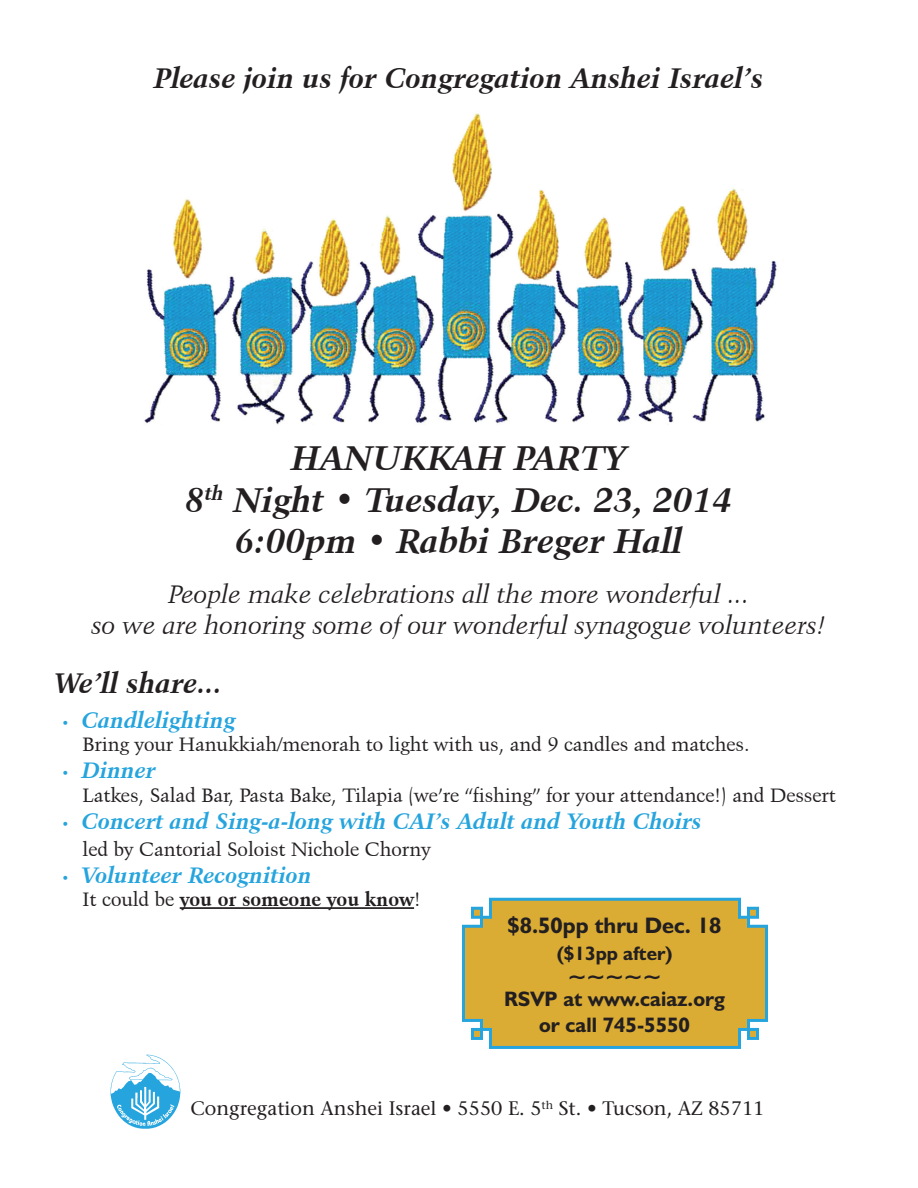
<style>
.page{position:relative;width:918px;height:1188px;background:#fff}
.page>*{position:absolute;margin:0;border:0;box-sizing:border-box;transform-origin:0 0}
.ARTICLES{font:italic 700 34.5px/41.4px "Kuenstler 480 BT";color:#231f20;text-align:center}
.ARTICLES-2{font:italic 700 28.5px "Kuenstler 480 BT";color:#231f20}
.ARTICLES-3{font:italic 25.5px "Kuenstler 480 BT";color:#231f20}
.ARTICLES-4{font:italic 700 22.5px "Kuenstler 480 BT";color:#25a4dd}
.t1{font:700 22.5px "Humanist 521 BT";color:#231f20}
.FUND_TITLES{font:700 21px "Humanist 521 BT";color:#231f20}
.ARTICLES-5{font:19.5px "Kuenstler 480 BT";color:#231f20}
.t2{font:19.5px "Stone Serif";color:#231f20}
.ARTICLES-6{font:700 19.5px "Kuenstler 480 BT";color:#231f20}
.t3{font:700 19.5px "Humanist 521 BT";color:#231f20}
.s1{font-size:13.5px}
.s2{font-weight:400}
</style>
<div class="page">
<img style="left:110px;top:1054px;width:71px;height:75px">
<img style="left:144px;top:113px;width:640px;height:312px">
<hr style="left:180px;top:907px;width:234px;height:2px;background:#231f20">
<svg style="left:462px;top:897px;width:306px;height:152px;background:#d0af49"></svg>
<p class="ARTICLES-2" style="left:154px;top:60px;width:611px">Please join us for Congregation Anshei Israel’s</p>
<p class="ARTICLES" style="left:185px;top:437px;width:549px">HANUKKAH PARTY<br>8<sup>th</sup> Night • Tuesday, Dec. 23, 2014<br>6:00pm • Rabbi Breger Hall</p>
<p class="ARTICLES-3" style="left:169px;top:579px;width:582px">People make celebrations all the more wonderful ...</p>
<p class="ARTICLES-3" style="left:92px;top:609px;width:736px">so we are honoring some of our wonderful synagogue volunteers!</p>
<p class="ARTICLES-2" style="left:54px;top:666px;width:170px">We’ll share...</p>
<p class="ARTICLES-4" style="left:62px;top:706px;width:176px"><span class="s1">•</span> Candlelighting</p>
<p class="ARTICLES-5" style="left:83px;top:733px;width:669px">Bring your Hanukkiah/menorah to light with us, and 9 candles and matches.</p>
<p class="ARTICLES-4" style="left:62px;top:757px;width:96px"><span class="s1">•</span> Dinner</p>
<p class="ARTICLES-5" style="left:83px;top:783px;width:755px">Latkes, Salad Bar, Pasta Bake, Tilapia (we’re “fishing” for your attendance!) and Dessert</p>
<p class="ARTICLES-4" style="left:62px;top:807px;width:642px"><span class="s1">•</span> Concert and Sing-a-long with CAI’s Adult and Youth Choirs</p>
<p class="ARTICLES-5" style="left:83px;top:837px;width:350px">led by Cantorial Soloist Nichole Chorny</p>
<p class="ARTICLES-4" style="left:62px;top:861px;width:252px"><span class="s1">•</span> Volunteer Recognition</p>
<p class="ARTICLES-6" style="left:83px;top:887px;width:339px"><span class="s2">It could be</span> you or someone you know<span class="s2">!</span></p>
<p class="t1" style="left:508px;top:912px;width:215px">$8.50pp thru Dec. 18</p>
<p class="t3" style="left:557px;top:941px;width:117px">($13pp after)</p>
<p class="t1" style="left:568px;top:963px;width:95px">~~~~~</p>
<p class="FUND_TITLES" style="left:504px;top:986px;width:222px">RSVP at www.caiaz.org</p>
<p class="FUND_TITLES" style="left:539px;top:1011px;width:152px">or call 745-5550</p>
<p class="t2" style="left:191px;top:1097px;width:575px">Congregation Anshei Israel • 5550 E. 5<sup>th</sup> St. • Tucson, AZ 85711</p>
</div>
